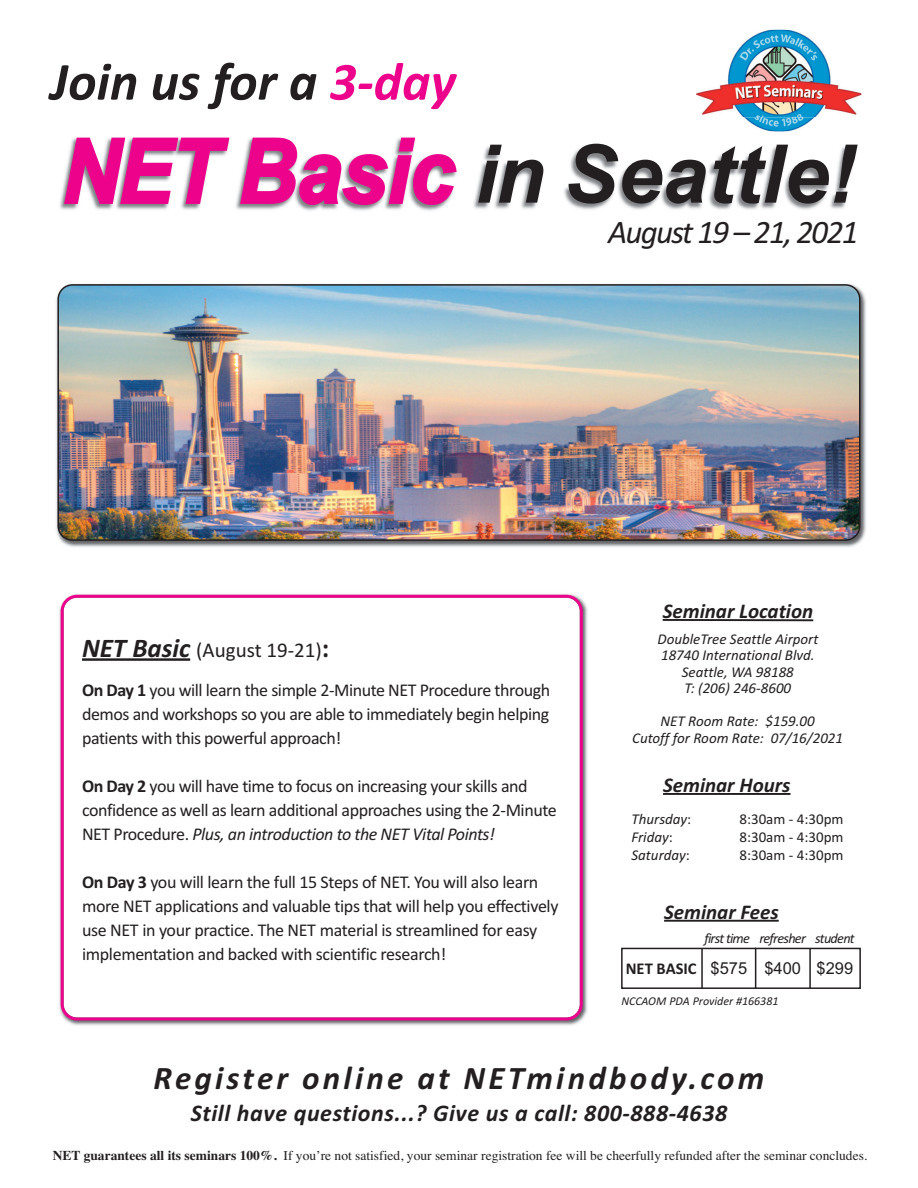
<style>
.page{position:relative;width:918px;height:1188px;background:#fff}
.page>*{position:absolute;margin:0;border:0;box-sizing:border-box;transform-origin:0 0}
.t1{font:italic 700 81px "Arial";color:#231f20}
.t2{font:italic 700 54px "Calibri";color:#231f20}
.t3{font:italic 700 33px "Calibri";letter-spacing:.1em;color:#231f20}
.t4{font:italic 33px "Calibri";letter-spacing:-.05em;color:#231f20}
.t5{font:italic 700 24px "Calibri";letter-spacing:.025em;color:#231f20}
.t6{font:italic 700 21px "Calibri";color:#231f20}
.t7{font:21px "Calibri";color:#231f20}
.t8{font:18px/24px "Calibri";letter-spacing:-.025em;color:#231f20}
.t9{font:16.5px "Arial";color:#231f20}
.t10{font:italic 15px/16.5px "Calibri";color:#231f20;text-align:center}
.t11{font:15px "Calibri";color:#231f20}
.t12{font:italic 14.25px "Calibri";letter-spacing:-.05em;color:#231f20}
.t13{font:13.5px "Times";color:#231f20}
.t14{font:italic 12px "Calibri";color:#231f20}
.s1{color:#ed028c}
.s2{font-size:89.1px;color:#ed028c}
.s3{font-weight:700;font-style:italic;font-size:27px}
.s4{font-weight:700;font-size:27px}
.s5{font-weight:700}
.s6{font-style:italic}
.s7{font-style:normal}
.s8{font-family:"Calibri";font-weight:700}
</style>
<div class="page">
<img style="left:56px;top:290px;width:810px;height:257px">
<img style="left:57px;top:284px;width:804px;height:257px">
<hr style="left:663px;top:619px;width:150px;height:2px;background:#231f20">
<img style="left:59px;top:594px;width:529px;height:432px">
<svg style="left:61px;top:595px;width:522px;height:426px"></svg>
<hr style="left:82px;top:658px;width:108px;height:3px;background:#231f20">
<hr style="left:664px;top:920px;width:115px;height:2px;background:#231f20">
<img style="left:59px;top:131px;width:797px;height:80px">
<img style="left:696px;top:30px;width:165px;height:101px">
<div style="left:621px;top:948px;width:240px;height:41px;border:2px solid #231f20"></div>
<hr style="left:809px;top:949px;width:2px;height:39px;background:#231f20">
<hr style="left:701px;top:948px;width:2px;height:41px;background:#231f20">
<hr style="left:755px;top:948px;width:1px;height:40px;background:#231f20">
<hr style="left:663px;top:793px;width:128px;height:2px;background:#231f20">
<h2 class="t2" style="left:50px;top:63px;width:407px">Join us for a <span class="s1">3-day</span></h2>
<h1 class="t1" style="left:62px;top:127px;width:796px"><span class="s2">NET Basic</span> in Seattle!</h1>
<h3 class="t4" style="left:608px;top:221px;width:252px">August 19 – 21, 2021</h3>
<p class="t7" style="left:82px;top:643px;width:249px"><span class="s3">NET Basic</span> (August 19-21)<span class="s4">:</span></p>
<p class="t8" style="left:82px;top:680px;width:470px;text-align:justify"><span class="s5">On Day 1</span> you will learn the simple 2-Minute NET Procedure through demos and workshops so you are able to immediately begin helping patients with this powerful approach!</p>
<p class="t8" style="left:82px;top:776px;width:476px"><span class="s5">On Day 2</span> you will have time to focus on increasing your skills and confidence as well as learn additional approaches using the 2-Minute<br>NET Procedure. <span class="s6">Plus, an introduction to the NET Vital Points!</span></p>
<p class="t8" style="left:82px;top:872px;width:478px"><span class="s5">On Day 3</span> you will learn the full 15 Steps of NET. You will also learn more NET applications and valuable tips that will help you effectively use NET in your practice. The NET material is streamlined for easy implementation and backed with scientific research!</p>
<p class="t6" style="left:663px;top:604px;width:152px">Seminar Location</p>
<p class="t10" style="left:658px;top:632px;width:162px">DoubleTree Seattle Airport<br>18740 International Blvd.<br>Seattle, WA 98188<br>T: (206) 246-8600</p>
<p class="t10" style="left:632px;top:714px;width:212px">NET Room Rate: $159.00<br>Cutoff for Room Rate: 07/16/2021</p>
<p class="t6" style="left:663px;top:778px;width:129px">Seminar Hours</p>
<p class="t10" style="left:631px;top:812px;width:61px">Thursday<span class="s7">:</span></p>
<p class="t11" style="left:739px;top:814px;width:106px">8:30am - 4:30pm</p>
<p class="t10" style="left:631px;top:830px;width:43px">Friday<span class="s7">:</span></p>
<p class="t11" style="left:739px;top:832px;width:106px">8:30am - 4:30pm</p>
<p class="t10" style="left:631px;top:848px;width:60px">Saturday<span class="s7">:</span></p>
<p class="t11" style="left:739px;top:850px;width:106px">8:30am - 4:30pm</p>
<p class="t6" style="left:664px;top:905px;width:116px">Seminar Fees</p>
<p class="t12" style="left:704px;top:934px;width:152px">first time refresher student</p>
<p class="t9" style="left:626px;top:959px;width:229px"><span class="s8">NET BASIC</span> $575 $400 $299</p>
<p class="t14" style="left:621px;top:997px;width:159px">NCCAOM PDA Provider #166381</p>
<h3 class="t3" style="left:154px;top:1067px;width:612px">Register online at NETmindbody.com</h3>
<h3 class="t5" style="left:191px;top:1105px;width:538px">Still have questions...? Give us a call: 800-888-4638</h3>
<p class="t13" style="left:53px;top:1150px;width:816px"><span class="s5">NET guarantees all its seminars 100%.</span> If you’re not satisfied, your seminar registration fee will be cheerfully refunded after the seminar concludes.</p>
</div>
